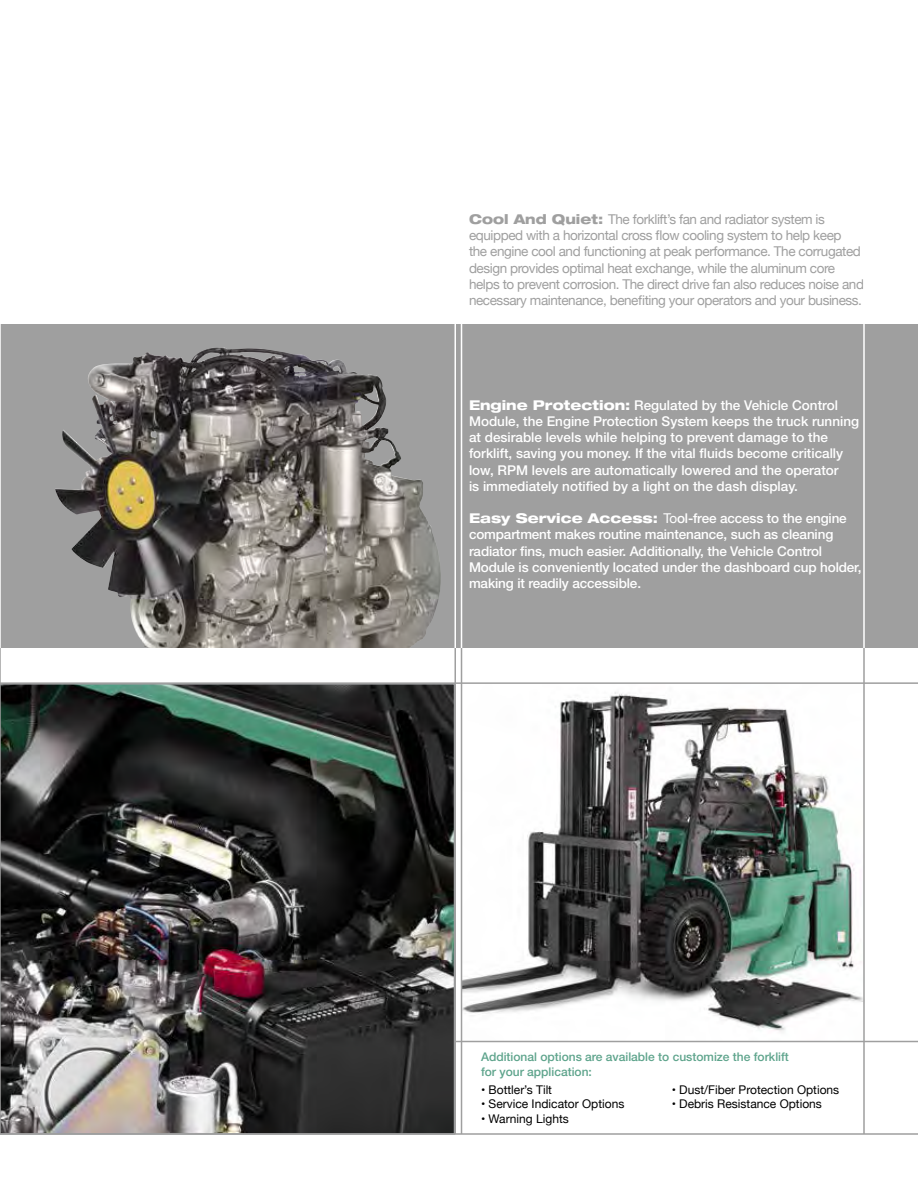
<style>
.page{position:relative;width:918px;height:1188px;background:#fff}
.page>*{position:absolute;margin:0;border:0;box-sizing:border-box;transform-origin:0 0}
.t1{font:500 13.5px/16.2px "Helvetica Neue";color:#fff}
.t2{font:13.5px/16.2px "Helvetica Neue";letter-spacing:-.03em;color:#9f9f9f}
.t3{font:12px "Helvetica Neue";color:#000}
.t4{font:500 12px/14.4px "Helvetica Neue";color:#5ea48c}
.s1{font-weight:800;font-stretch:expanded}
.s2{font-weight:400}
</style>
<div class="page">
<svg style="left:1px;top:324px;width:917px;height:324px;background:#989795"></svg>
<svg style="left:1px;top:684px;width:453px;height:449px;background:#414140"></svg>
<img style="left:462px;top:685px;width:401px;height:356px">
<hr style="left:454px;top:1041px;width:464px;height:1px;background:#9f9f9f">
<hr style="left:863px;top:264px;width:2px;height:384px;background:#fff">
<hr style="left:0;top:682px;width:918px;height:2px;background:#9f9f9f">
<hr style="left:454px;top:264px;width:2px;height:384px;background:#fff">
<hr style="left:461px;top:264px;width:1px;height:384px;background:#fff">
<hr style="left:0;top:1133px;width:918px;height:2px;background:#9f9f9f">
<hr style="left:0;top:648px;width:1px;height:486px;background:#9f9f9f">
<hr style="left:454px;top:648px;width:2px;height:486px;background:#9f9f9f">
<hr style="left:461px;top:648px;width:1px;height:486px;background:#9f9f9f">
<hr style="left:863px;top:648px;width:2px;height:486px;background:#9f9f9f">
<img style="left:55px;top:348px;width:158px;height:300px">
<p class="t2" style="left:469px;top:212px;width:396px"><span class="s1">Cool And Quiet:</span> The forklift’s fan and radiator system is equipped with a horizontal cross flow cooling system to help keep<br>the engine cool and functioning at peak performance. The corrugated design provides optimal heat exchange, while the aluminum core helps to prevent corrosion. The direct drive fan also reduces noise and necessary maintenance, benefiting your operators and your business.</p>
<p class="t1" style="left:469px;top:397px;width:392px"><span class="s1">Engine Protection:</span> Regulated by the Vehicle Control Module, the Engine Protection System keeps the truck running at desirable levels while helping to prevent damage to the forklift, saving you money. If the vital fluids become critically low, RPM levels are automatically lowered and the operator<br>is immediately notified by a light on the dash display.</p>
<p class="t1" style="left:469px;top:510px;width:394px"><span class="s1">Easy Service Access:</span> <span class="s2">To</span>ol-free access to the engine compartment makes routine maintenance, such as cleaning radiator fins, much easier. Additionally, the Vehicle Control Module is conveniently located under the dashboard cup holder, making it readily accessible.</p>
<p class="t4" style="left:481px;top:1050px;width:309px">Additional options are available to customize the forklift for your application:</p>
<p class="t3" style="left:481px;top:1081px;width:73px">• Bottler’s Tilt</p>
<p class="t3" style="left:481px;top:1095px;width:145px">• Service Indicator Options</p>
<p class="t3" style="left:481px;top:1110px;width:89px">• Warning Lights</p>
<p class="t3" style="left:672px;top:1081px;width:169px">• Dust/Fiber Protection Options</p>
<p class="t3" style="left:672px;top:1095px;width:152px">• Debris Resistance Options</p>
</div>
